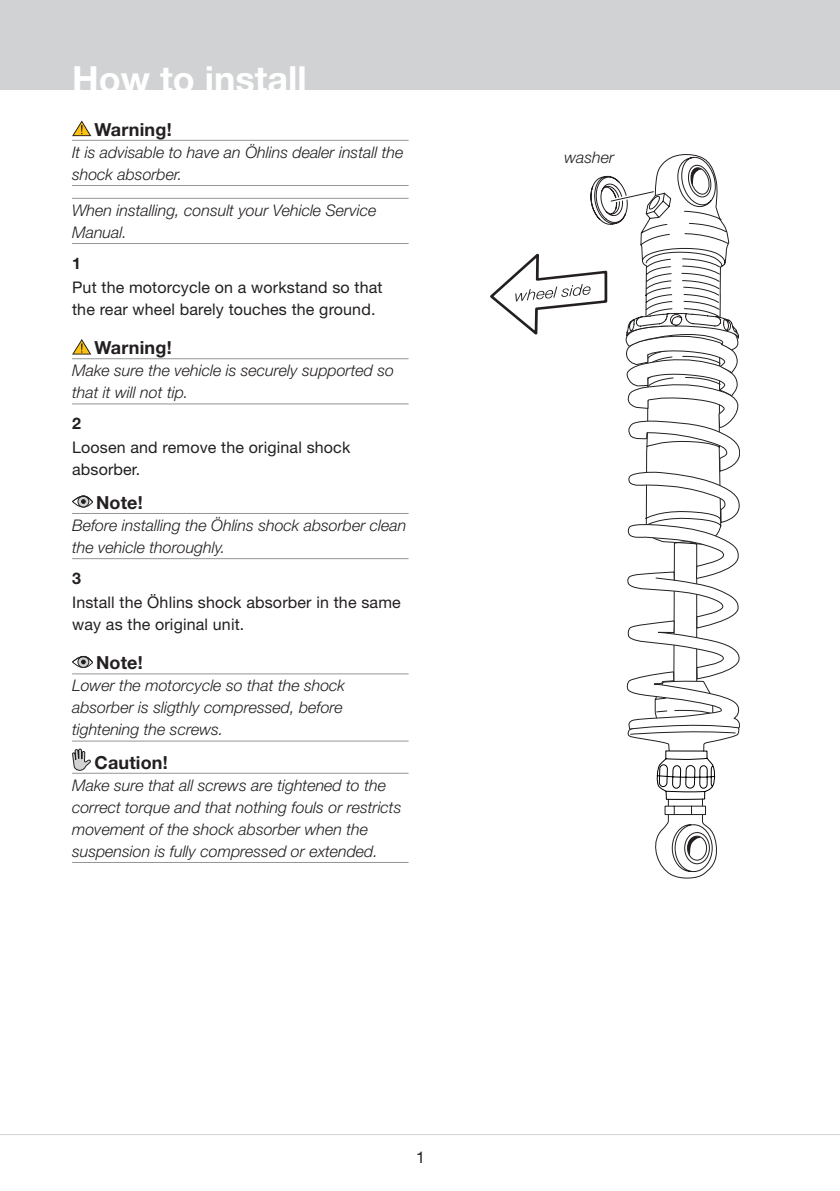
<style>
.page{position:relative;width:840px;height:1191px;background:#fff}
.page>*{position:absolute;margin:0;border:0;box-sizing:border-box;transform-origin:0 0}
.Heading_Page_heading{font:700 36px "Helvetica Neue LT Std";color:#fff}
.Heading_Warning_Caut{font:700 18px "Helvetica Neue LT Std";letter-spacing:.01em;color:#231f20}
.Body_type_Heading{font:700 18px "Helvetica Neue LT Std";letter-spacing:.01em;color:#231f20}
.Body_Type_Italic_wit{font:italic 300 16px/22px "Helvetica Neue LT Std";color:#231f20}
.Body_type{font:16px/22px "Helvetica Neue LT Std";letter-spacing:.01em;color:#231f20}
.Figure_Text{font:italic 300 16px "Helvetica Neue LT Std";color:#231f20}
.Body_type_Heading-2{font:700 16px "Helvetica Neue LT Std";color:#231f20}
.Heading_Warning_Caut-2{font:16px "Helvetica Neue LT Std";color:#231f20}
</style>
<div class="page">
<div style="left:0;top:0;width:839px;height:90px;background:#d1d2d4"></div>
<hr style="left:0;top:1134px;width:839px;height:1px;background:#d1d2d4">
<svg style="left:655px;top:825px;width:62px;height:47px"></svg>
<hr style="left:72px;top:140px;width:336px;height:1px;background:#939598">
<hr style="left:72px;top:185px;width:336px;height:1px;background:#939598">
<hr style="left:72px;top:198px;width:336px;height:1px;background:#939598">
<hr style="left:72px;top:243px;width:336px;height:1px;background:#939598">
<hr style="left:72px;top:358px;width:336px;height:1px;background:#939598">
<hr style="left:72px;top:403px;width:336px;height:1px;background:#939598">
<hr style="left:72px;top:513px;width:336px;height:1px;background:#939598">
<hr style="left:72px;top:558px;width:336px;height:1px;background:#939598">
<hr style="left:72px;top:673px;width:336px;height:1px;background:#939598">
<hr style="left:72px;top:740px;width:336px;height:1px;background:#939598">
<hr style="left:72px;top:773px;width:336px;height:1px;background:#939598">
<hr style="left:72px;top:862px;width:336px;height:1px;background:#939598">
<svg style="left:72px;top:120px;width:19px;height:16px"></svg>
<svg style="left:72px;top:339px;width:19px;height:15px"></svg>
<div style="left:72px;top:495px;width:21px;height:12px;border:1px solid #231f20;border-radius:50%"></div>
<div style="left:78px;top:496px;width:11px;height:11px;background:#d1d2d4;border-radius:50%"></div>
<div style="left:77px;top:495px;width:12px;height:12px;border:1px solid #231f20;border-radius:50%"></div>
<svg style="left:72px;top:495px;width:21px;height:9px"></svg>
<div style="left:72px;top:656px;width:21px;height:12px;border:1px solid #231f20;border-radius:50%"></div>
<svg style="left:78px;top:656px;width:11px;height:11px"></svg>
<div style="left:77px;top:656px;width:12px;height:12px;border:1px solid #231f20;border-radius:50%"></div>
<svg style="left:72px;top:656px;width:21px;height:8px"></svg>
<svg style="left:72px;top:748px;width:19px;height:22px"></svg>
<svg style="left:490px;top:166px;width:249px;height:659px"></svg>
<p class="Heading_Page_heading" style="left:72px;top:56px;width:236px">How to install</p>
<p class="Heading_Warning_Caut" style="left:94px;top:118px;width:79px">Warning!</p>
<p class="Body_Type_Italic_wit" style="left:72px;top:141px;width:333px">It is advisable to have an Öhlins dealer install the shock absorber.</p>
<p class="Body_Type_Italic_wit" style="left:72px;top:199px;width:306px">When installing, consult your Vehicle Service<br>Manual.</p>
<p class="Body_type_Heading-2" style="left:72px;top:253px;width:10px">1</p>
<p class="Body_type" style="left:72px;top:276px;width:312px">Put the motorcycle on a workstand so that the rear wheel barely touches the ground.</p>
<p class="Heading_Warning_Caut" style="left:94px;top:336px;width:79px">Warning!</p>
<p class="Body_Type_Italic_wit" style="left:72px;top:359px;width:323px">Make sure the vehicle is securely supported so that it will not tip.</p>
<p class="Body_type_Heading-2" style="left:72px;top:414px;width:10px">2</p>
<p class="Body_type" style="left:72px;top:436px;width:279px">Loosen and remove the original shock absorber.</p>
<p class="Body_type_Heading" style="left:96px;top:491px;width:48px">Note!</p>
<p class="Body_Type_Italic_wit" style="left:72px;top:514px;width:335px">Before installing the Öhlins shock absorber clean the vehicle thoroughly.</p>
<p class="Body_type_Heading-2" style="left:72px;top:568px;width:10px">3</p>
<p class="Body_type" style="left:72px;top:591px;width:330px">Install the Öhlins shock absorber in the same way as the original unit.</p>
<p class="Heading_Warning_Caut" style="left:96px;top:651px;width:48px">Note!</p>
<p class="Body_Type_Italic_wit" style="left:72px;top:674px;width:274px">Lower the motorcycle so that the shock absorber is sligthly compressed, before tightening the screws.</p>
<p class="Body_type_Heading" style="left:94px;top:751px;width:75px">Caution!</p>
<p class="Body_Type_Italic_wit" style="left:72px;top:773px;width:330px">Make sure that all screws are tightened to the correct torque and that nothing fouls or restricts movement of the shock absorber when the suspension is fully compressed or extended.</p>
<p class="Heading_Warning_Caut-2" style="left:416px;top:1148px;width:10px">1</p>
<p class="Figure_Text" style="left:564px;top:148px;width:51px">washer</p>
</div>
